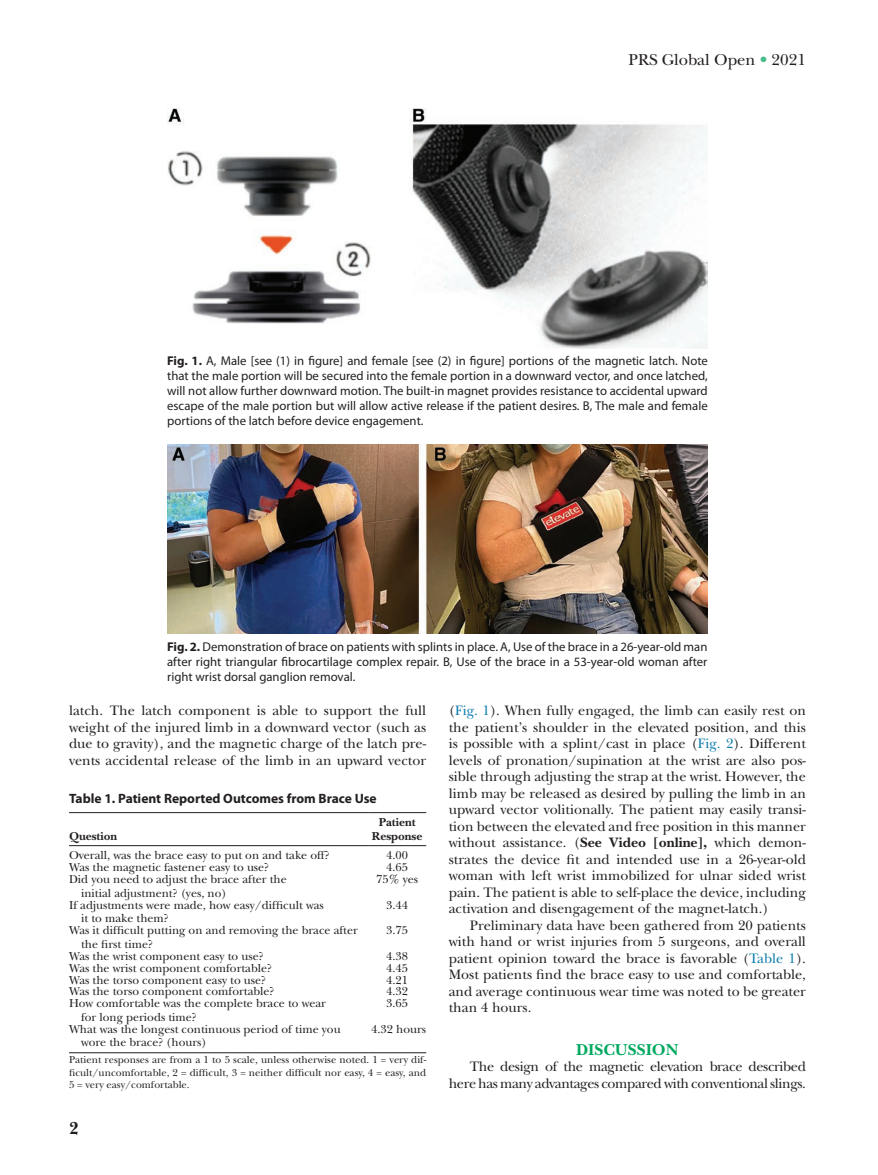
<style>
.page{position:relative;width:878px;height:1175px;background:#fff}
.page>*{position:absolute;margin:0;border:0;box-sizing:border-box;transform-origin:0 0}
.t1{font:700 18px "New Baskerville Std";color:#231f20}
.t2{font:16.5px "New Baskerville Std";color:#231f20}
.t3{font:700 16.5px "New Baskerville Std";color:#00a85f}
.t4{font:14.25px/16.5px "New Baskerville Std";color:#231f20;text-align:justify}
.t5{font:14.25px/16.5px "New Baskerville Std";letter-spacing:-.025em;color:#231f20;text-align:right}
.t6{font:700 13.5px "Myriad Pro";color:#231f20}
.t7{font:12.75px/15px "Myriad Pro";color:#231f20;text-align:justify}
.t8{font:12px/13.5px "New Baskerville Std";color:#231f20}
.t9{font:700 12px/13.5px "New Baskerville Std";color:#231f20;text-align:center}
.t10{font:10.5px/12.8px "New Baskerville Std";color:#231f20;text-align:justify}
.s1{color:#45bc89}
.s2{font-weight:700}
.s3{color:#0f7eac}
</style>
<div class="page">
<img style="left:167px;top:108px;width:540px;height:241px">
<img style="left:167px;top:444px;width:540px;height:190px">
<hr style="left:69px;top:812px;width:299px;height:1px;background:#231f20">
<hr style="left:368px;top:812px;width:58px;height:1px;background:#231f20">
<hr style="left:69px;top:845px;width:299px;height:1px;background:#231f20">
<hr style="left:368px;top:845px;width:58px;height:1px;background:#231f20">
<hr style="left:69px;top:1052px;width:299px;height:1px;background:#231f20">
<hr style="left:368px;top:1052px;width:58px;height:1px;background:#231f20">
<p class="t2" style="left:628px;top:50px;width:179px">PRS Global Open <span class="s1">•</span> 2021</p>
<p class="t7" style="left:167px;top:353px;width:542px"><span class="s2">Fig. 1.</span> A, Male [see (1) in figure] and female [see (2) in figure] portions of the magnetic latch. Note that the male portion will be secured into the female portion in a downward vector, and once latched, will not allow further downward motion. The built-in magnet provides resistance to accidental upward escape of the male portion but will allow active release if the patient desires. B, The male and female portions of the latch before device engagement.</p>
<p class="t7" style="left:167px;top:639px;width:541px"><span class="s2">Fig. 2.</span> Demonstration of brace on patients with splints in place. A, Use of the brace in a 26-year-old man after right triangular fibrocartilage complex repair. B, Use of the brace in a 53-year-old woman after right wrist dorsal ganglion removal.</p>
<p class="t4" style="left:69px;top:702px;width:359px">latch. The latch component is able to support the full weight of the injured limb in a downward vector (such as due to gravity), and the magnetic charge of the latch pre&shy;vents accidental release of the limb in an upward vector</p>
<p class="t4" style="left:449px;top:702px;width:359px">(<span class="s3">Fig. 1</span>). When fully engaged, the limb can easily rest on the patient’s shoulder in the elevated position, and this is possible with a splint/cast in place (<span class="s3">Fig. 2</span>). Different levels of pronation/supination at the wrist are also pos&shy;sible through adjusting the strap at the wrist. However, the limb may be released as desired by pulling the limb in an upward vector volitionally. The patient may easily transi&shy;tion between the elevated and free position in this manner without assistance. (<span class="s2">See Video [online],</span> which demon&shy;strates the device fit and intended use in a 26-year-old woman with left wrist immobilized for ulnar sided wrist pain. The patient is able to self-place the device, including activation and disengagement of the magnet-latch.)</p>
<p class="t4" style="left:449px;top:916px;width:359px;text-indent:21px">Preliminary data have been gathered from 20 patients with hand or wrist injuries from 5 surgeons, and overall patient opinion toward the brace is favorable (<span class="s3">Table 1</span>).<br>Most patients find the brace easy to use and comfortable, and average continuous wear time was noted to be greater than 4 hours.</p>
<p class="t3" style="left:576px;top:1039px;width:104px">DISCUSSION</p>
<p class="t5" style="left:448px;top:1058px;width:359px">The design of the magnetic elevation brace described here has many advantages compared with conventional slings.</p>
<p class="t6" style="left:69px;top:790px;width:309px">Table 1. Patient Reported Outcomes from Brace Use</p>
<p class="t9" style="left:69px;top:829px;width:50px">Question</p>
<p class="t9" style="left:372px;top:815px;width:52px">Patient<br>Response</p>
<p class="t8" style="left:69px;top:849px;width:262px">Overall, was the brace easy to put on and take off?</p>
<p class="t8" style="left:386px;top:849px;width:23px">4.00</p>
<p class="t8" style="left:69px;top:860px;width:201px">Was the magnetic fastener easy to use?</p>
<p class="t8" style="left:386px;top:860px;width:23px">4.65</p>
<p class="t8" style="left:81px;top:872px;width:207px;text-indent:-12px">Did you need to adjust the brace after the initial adjustment? (yes, no)</p>
<p class="t8" style="left:376px;top:872px;width:43px">75% yes</p>
<p class="t8" style="left:81px;top:898px;width:244px;text-indent:-12px">If adjustments were made, how easy/difficult was it to make them?</p>
<p class="t8" style="left:386px;top:898px;width:23px">3.44</p>
<p class="t8" style="left:81px;top:923px;width:278px;text-indent:-12px">Was it difficult putting on and removing the brace after the first time?</p>
<p class="t8" style="left:386px;top:923px;width:23px">3.75</p>
<p class="t8" style="left:69px;top:949px;width:196px">Was the wrist component easy to use?</p>
<p class="t8" style="left:386px;top:949px;width:23px">4.38</p>
<p class="t8" style="left:69px;top:961px;width:204px">Was the wrist component comfortable?</p>
<p class="t8" style="left:386px;top:961px;width:23px">4.45</p>
<p class="t8" style="left:69px;top:973px;width:198px">Was the torso component easy to use?</p>
<p class="t8" style="left:386px;top:973px;width:23px">4.21</p>
<p class="t8" style="left:69px;top:984px;width:207px">Was the torso component comfortable?</p>
<p class="t8" style="left:386px;top:984px;width:23px">4.32</p>
<p class="t8" style="left:81px;top:996px;width:246px;text-indent:-12px">How comfortable was the complete brace to wear for long periods time?</p>
<p class="t8" style="left:386px;top:996px;width:23px">3.65</p>
<p class="t8" style="left:81px;top:1022px;width:261px;text-indent:-12px">What was the longest continuous period of time you wore the brace? (hours)</p>
<p class="t8" style="left:371px;top:1022px;width:56px">4.32 hours</p>
<p class="t10" style="left:69px;top:1053px;width:359px">Patient responses are from a 1 to 5 scale, unless otherwise noted. 1 = very dif&shy;ficult/uncomfortable, 2 = difficult, 3 = neither difficult nor easy, 4 = easy, and 5 = very easy/comfortable.</p>
<p class="t1" style="left:69px;top:1118px;width:11px">2</p>
</div>
